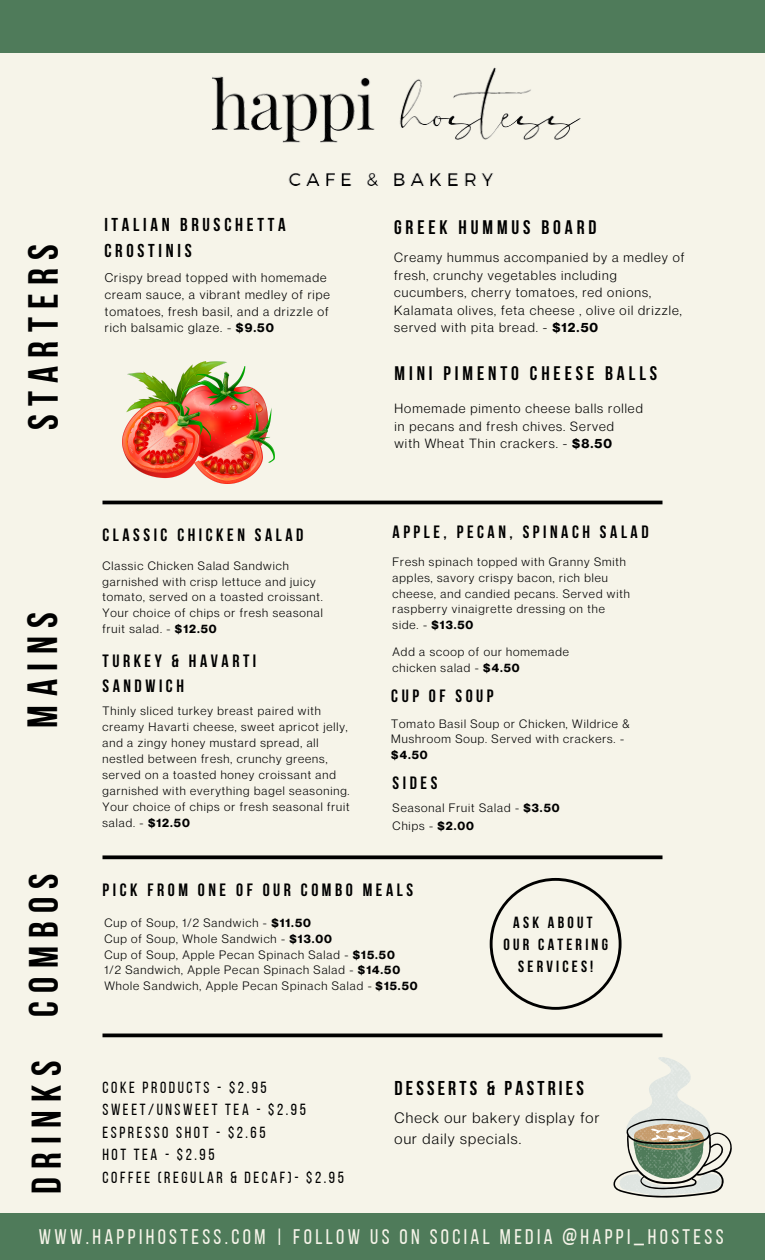
<style>
.page{position:relative;width:765px;height:1260px;background:#f6f4e9}
.page>*{position:absolute;margin:0;border:0;box-sizing:border-box;transform-origin:0 0}
.t1{font:700 42.12px "Bebas Neue";letter-spacing:.2em;color:#000}
.t2{font:700 42px "Bebas Neue";letter-spacing:.2em;color:#000}
.t3{font:700 41.38px "Bebas Neue";letter-spacing:.2em;color:#000}
.t4{font:700 40.88px "Bebas Neue";letter-spacing:.2em;color:#000}
.t5{font:21.12px "Bebas Neue";letter-spacing:.16em;color:#f6f4e9}
.t6{font:700 20px "Bebas Neue";letter-spacing:.16em;color:#000}
.t7{font:700 19.62px "Bebas Neue";letter-spacing:.2em;color:#000}
.t8{font:700 18.62px/25.5px "Bebas Neue";letter-spacing:.2em;color:#000}
.t9{font:700 17.75px/24.4px "Bebas Neue";letter-spacing:.2em;color:#000}
.t10{font:16.12px/22.5px "Bebas Neue";letter-spacing:.16em;color:#000}
.t11{font:700 16.12px/22.1px "Bebas Neue";letter-spacing:.2em;color:#000;text-align:center}
.t12{font:14.75px/20.6px "Neue Montreal";letter-spacing:.08em;color:#000}
.t13{font:13.12px/17.5px "Neue Montreal";letter-spacing:.08em;color:#000}
.t14{font:12.5px/16.6px "Neue Montreal";letter-spacing:.08em;color:#000}
.t15{font:11.88px/16px "Neue Montreal";letter-spacing:.08em;color:#000}
.s1{font-weight:700}
</style>
<div class="page">
<hr style="left:102px;top:501px;width:560px;height:3px;background:#000">
<svg style="left:102px;top:855px;width:560px;height:4px;background:#1c1b1a"></svg>
<div style="left:0;top:0;width:765px;height:53px;background:#4f7b5a"></div>
<img style="left:212px;top:67px;width:369px;height:119px">
<div style="left:0;top:1213px;width:765px;height:47px;background:#4f7b5a"></div>
<hr style="left:102px;top:1034px;width:560px;height:3px;background:#000">
<svg style="left:490px;top:878px;width:132px;height:132px"></svg>
<svg style="left:613px;top:1057px;width:119px;height:141px"></svg>
<img style="left:122px;top:361px;width:153px;height:122px">
<p class="t2" style="left:26px;top:430px;width:188px;rotate:-90deg">STARTERS</p>
<p class="t1" style="left:25px;top:728px;width:117px;rotate:-90deg">MAINS</p>
<h4 class="t8" style="left:104px;top:214px;width:183px">ITALIAN BRUSCHETTA<br>CROSTINIS</h4>
<p class="t14" style="left:105px;top:269px;width:227px">Crispy bread topped with homemade cream sauce, a vibrant medley of ripe tomatoes, fresh basil, and a drizzle of rich balsamic glaze. - <span class="s1">$9.50</span></p>
<p class="t9" style="left:102px;top:524px;width:202px">CLASSIC CHICKEN SALAD</p>
<h4 class="t15" style="left:102px;top:557px;width:222px">Classic Chicken Salad Sandwich garnished with crisp lettuce and juicy tomato, served on a toasted croissant.<br>Your choice of chips or fresh seasonal fruit salad. - <span class="s1">$12.50</span></h4>
<p class="t9" style="left:102px;top:651px;width:155px">TURKEY &amp; HAVARTI<br>SANDWICH</p>
<h4 class="t15" style="left:102px;top:703px;width:249px">Thinly sliced turkey breast paired with creamy Havarti cheese, sweet apricot jelly, and a zingy honey mustard spread, all nestled between fresh, crunchy greens, served on a toasted honey croissant and garnished with everything bagel seasoning.<br>Your choice of chips or fresh seasonal fruit salad. - <span class="s1">$12.50</span></h4>
<p class="t7" style="left:394px;top:220px;width:204px">GREEK HUMMUS BOARD</p>
<h4 class="t13" style="left:394px;top:248px;width:292px">Creamy hummus accompanied by a medley of fresh, crunchy vegetables including cucumbers, cherry tomatoes, red onions, Kalamata olives, feta cheese , olive oil drizzle, served with pita bread. - <span class="s1">$12.50</span></h4>
<p class="t7" style="left:395px;top:365px;width:264px">MINI PIMENTO CHEESE BALLS</p>
<h4 class="t13" style="left:395px;top:399px;width:250px">Homemade pimento cheese balls rolled in pecans and fresh chives. Served<br>with Wheat Thin crackers. - <span class="s1">$8.50</span></h4>
<p class="t9" style="left:393px;top:521px;width:258px">APPLE, PECAN, SPINACH SALAD</p>
<h1 class="t15" style="left:393px;top:553px;width:239px">Fresh spinach topped with Granny Smith apples, savory crispy bacon, rich bleu cheese, and candied pecans. Served with raspberry vinaigrette dressing on the side. - <span class="s1">$13.50</span></h1>
<h1 class="t15" style="left:393px;top:644px;width:178px">Add a scoop of our homemade chicken salad - <span class="s1">$4.50</span></h1>
<p class="t9" style="left:391px;top:686px;width:104px">CUP OF SOUP</p>
<p class="t15" style="left:391px;top:715px;width:240px">Tomato Basil Soup or Chicken, Wildrice &amp;<br>Mushroom Soup. Served with crackers. - <span class="s1">$4.50</span></p>
<h4 class="t9" style="left:393px;top:773px;width:46px">SIDES</h4>
<h4 class="t15" style="left:393px;top:799px;width:168px">Seasonal Fruit Salad - <span class="s1">$3.50</span></h4>
<p class="t15" style="left:393px;top:817px;width:83px">Chips - <span class="s1">$2.00</span></p>
<p class="t4" style="left:27px;top:1017px;width:145px;rotate:-90deg">COMBOS</p>
<p class="t9" style="left:102px;top:879px;width:312px">PICK FROM ONE OF OUR COMBO MEALS</p>
<p class="t15" style="left:104px;top:914px;width:208px">Cup of Soup, 1/2 Sandwich - <span class="s1">$11.50</span></p>
<h4 class="t15" style="left:104px;top:930px;width:229px">Cup of Soup, Whole Sandwich - <span class="s1">$13.00</span></h4>
<p class="t15" style="left:104px;top:946px;width:292px">Cup of Soup, Apple Pecan Spinach Salad - <span class="s1">$15.50</span></p>
<h2 class="t15" style="left:104px;top:962px;width:297px">1/2 Sandwich, Apple Pecan Spinach Salad - <span class="s1">$14.50</span></h2>
<p class="t15" style="left:104px;top:978px;width:315px">Whole Sandwich, Apple Pecan Spinach Salad - <span class="s1">$15.50</span></p>
<h2 class="t11" style="left:504px;top:913px;width:106px">ASK ABOUT<br>OUR CATERING<br>SERVICES!</h2>
<h1 class="t3" style="left:30px;top:1194px;width:134px;rotate:-90deg">DRINKS</h1>
<p class="t10" style="left:102px;top:1078px;width:243px">COKE PRODUCTS - $2.95<br>SWEET/UNSWEET TEA - $2.95<br>ESPRESSO SHOT - $2.65<br>HOT TEA - $2.95<br>COFFEE (REGULAR &amp; DECAF)- $2.95</p>
<p class="t6" style="left:395px;top:1080px;width:191px">DESSERTS &amp; PASTRIES</p>
<p class="t12" style="left:395px;top:1108px;width:206px">Check our bakery display for our daily specials.</p>
<p class="t5" style="left:39px;top:1228px;width:686px">WWW.HAPPIHOSTESS.COM | FOLLOW US ON SOCIAL MEDIA @HAPPI_HOSTESS</p>
</div>
